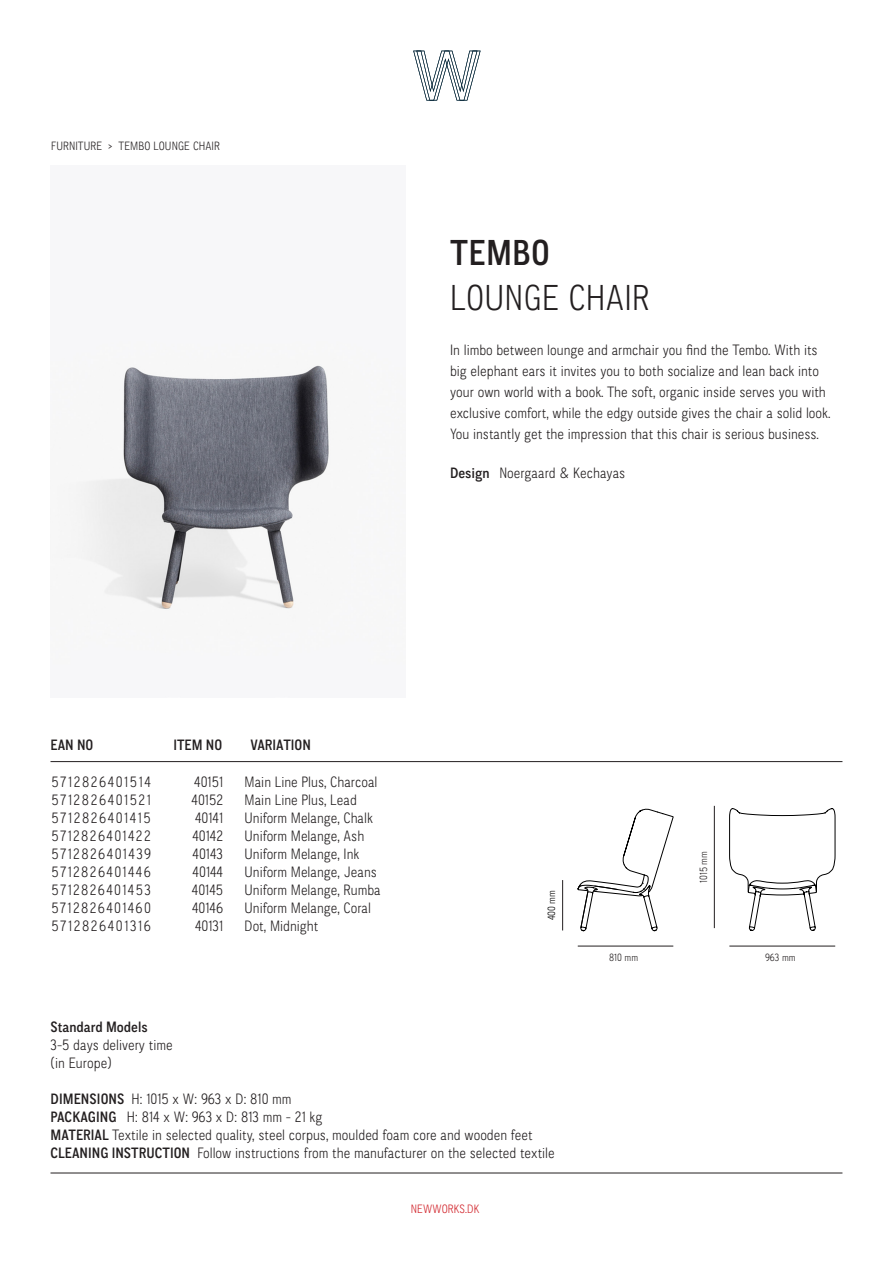
<style>
.page{position:relative;width:893px;height:1263px;background:#fff}
.page>*{position:absolute;margin:0;border:0;box-sizing:border-box;transform-origin:0 0}
.t1{font:300 36px "CA Normal";letter-spacing:.005em;color:#231f20}
.t2{font:500 36px "CA Normal";letter-spacing:.005em;color:#231f20}
.t3{font:300 15px/21px "CA Normal";color:#231f20}
.t4{font:300 15px "CA Normal";letter-spacing:.09em;color:#231f20}
.t5{font:300 15px "CA Normal";letter-spacing:.1em;color:#231f20}
.t6{font:500 15px "CA Normal";color:#231f20}
.t7{font:300 15px "CA Normal";letter-spacing:.105em;color:#231f20}
.t8{font:300 12.15px "CA Normal";letter-spacing:.005em;color:#d1232a}
.t9{font:300 12px "CA Normal";letter-spacing:.005em;color:#231f20}
.t10{font:300 10.5px "CA Normal";color:#231f20}
.t11{font:300 10.5px "CA Normal";color:#000}
.s1{font-weight:500}
</style>
<div class="page">
<hr style="left:51px;top:1173px;width:791px;height:1px;background:#231f20">
<hr style="left:51px;top:761px;width:791px;height:1px;background:#231f20">
<svg style="left:413px;top:51px;width:68px;height:49px"></svg>
<img style="left:67px;top:365px;width:263px;height:245px">
<svg style="left:729px;top:808px;width:106px;height:123px"></svg>
<hr style="left:729px;top:946px;width:106px;height:1px;background:#231f20">
<hr style="left:714px;top:806px;width:1px;height:122px;background:#231f20">
<svg style="left:577px;top:808px;width:96px;height:123px"></svg>
<hr style="left:578px;top:946px;width:95px;height:1px;background:#231f20">
<hr style="left:562px;top:880px;width:1px;height:50px;background:#231f20">
<p class="t9" style="left:51px;top:138px;width:170px">FURNITURE &gt; TEMBO LOUNGE CHAIR</p>
<p class="t2" style="left:450px;top:228px;width:101px">TEMBO</p>
<p class="t1" style="left:450px;top:275px;width:201px">LOUNGE CHAIR</p>
<p class="t3" style="left:450px;top:339px;width:382px">In limbo between lounge and armchair you find the Tembo. With its big elephant ears it invites you to both socialize and lean back into your own world with a book. The soft, organic inside serves you with exclusive comfort, while the edgy outside gives the chair a solid look.<br>You instantly get the impression that this chair is serious business.</p>
<p class="t3" style="left:450px;top:462px;width:177px"><span class="s1">Design</span> Noergaard &amp; Kechayas</p>
<p class="t6" style="left:51px;top:734px;width:44px">EAN NO</p>
<p class="t6" style="left:173px;top:734px;width:50px">ITEM NO</p>
<p class="t6" style="left:250px;top:734px;width:62px">VARIATION</p>
<p class="t3" style="left:194px;top:771px;width:30px">40151</p>
<p class="t3" style="left:192px;top:789px;width:33px">40152</p>
<p class="t3" style="left:195px;top:807px;width:30px">40141</p>
<p class="t3" style="left:192px;top:825px;width:32px">40142</p>
<p class="t3" style="left:193px;top:843px;width:32px">40143</p>
<p class="t3" style="left:193px;top:861px;width:32px">40144</p>
<p class="t3" style="left:192px;top:879px;width:33px">40145</p>
<p class="t3" style="left:192px;top:897px;width:33px">40146</p>
<p class="t3" style="left:195px;top:915px;width:30px">40131</p>
<p class="t5" style="left:51px;top:772px;width:101px">5712826401514</p>
<p class="t5" style="left:51px;top:790px;width:101px">5712826401521</p>
<p class="t5" style="left:51px;top:808px;width:101px">5712826401415</p>
<p class="t4" style="left:51px;top:826px;width:101px">5712826401422</p>
<p class="t4" style="left:51px;top:844px;width:101px">5712826401439</p>
<p class="t4" style="left:51px;top:862px;width:101px">5712826401446</p>
<p class="t4" style="left:51px;top:880px;width:101px">5712826401453</p>
<p class="t4" style="left:51px;top:898px;width:101px">5712826401460</p>
<p class="t7" style="left:51px;top:916px;width:101px">5712826401316</p>
<p class="t3" style="left:245px;top:771px;width:134px">Main Line Plus, Charcoal</p>
<p class="t3" style="left:245px;top:789px;width:114px">Main Line Plus, Lead</p>
<p class="t3" style="left:245px;top:807px;width:130px">Uniform Melange, Chalk</p>
<p class="t3" style="left:245px;top:825px;width:121px">Uniform Melange, Ash</p>
<p class="t3" style="left:245px;top:843px;width:116px">Uniform Melange, Ink</p>
<p class="t3" style="left:245px;top:861px;width:134px">Uniform Melange, Jeans</p>
<p class="t3" style="left:245px;top:879px;width:138px">Uniform Melange, Rumba</p>
<p class="t3" style="left:245px;top:897px;width:128px">Uniform Melange, Coral</p>
<p class="t3" style="left:245px;top:915px;width:75px">Dot, Midnight</p>
<p class="t11" style="left:545px;top:920px;width:32px;rotate:-90deg">400 mm</p>
<p class="t10" style="left:609px;top:950px;width:30px">810 mm</p>
<p class="t10" style="left:697px;top:883px;width:33px;rotate:-90deg">1015 mm</p>
<p class="t10" style="left:765px;top:950px;width:32px">963 mm</p>
<p class="t6" style="left:51px;top:1017px;width:99px">Standard Models</p>
<p class="t3" style="left:51px;top:1034px;width:124px">3-5 days delivery time</p>
<p class="t3" style="left:51px;top:1052px;width:63px">(in Europe)</p>
<p class="t3" style="left:51px;top:1088px;width:243px"><span class="s1">DIMENSIONS</span> H: 1015 x W: 963 x D: 810 mm</p>
<p class="t3" style="left:51px;top:1106px;width:273px"><span class="s1">PACKAGING</span> H: 814 x W: 963 x D: 813 mm - 21 kg</p>
<p class="t3" style="left:51px;top:1124px;width:484px"><span class="s1">MATERIAL</span> Textile in selected quality, steel corpus, moulded foam core and wooden feet</p>
<p class="t3" style="left:51px;top:1142px;width:506px"><span class="s1">CLEANING INSTRUCTION</span> Follow instructions from the manufacturer on the selected textile</p>
<p class="t8" style="left:411px;top:1201px;width:70px">NEWWORKS.DK</p>
</div>
